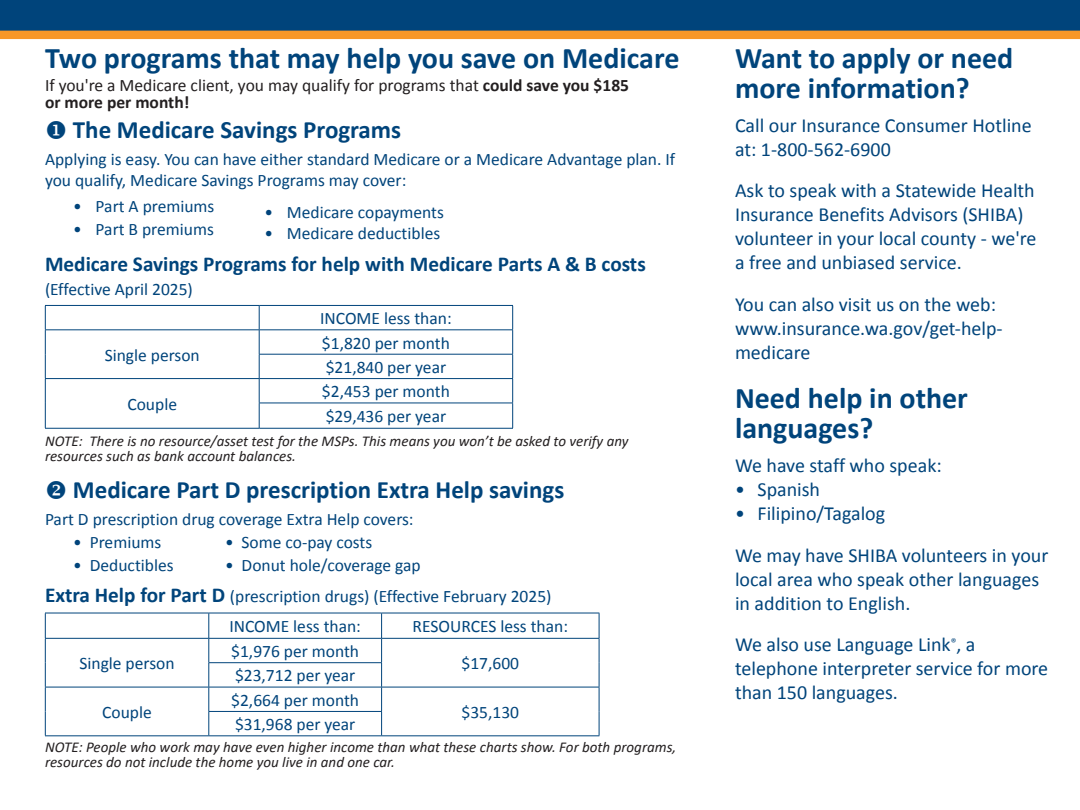
<style>
.page{position:relative;width:1080px;height:810px;background:#fff}
.page>*{position:absolute;margin:0;border:0;box-sizing:border-box;transform-origin:0 0}
.t1{font:700 30px/30px "Calibri";color:#00447b}
.t2{font:700 25px "Calibri";color:#00447b}
.t3{font:700 21.25px "Calibri";color:#00447b}
.t4{font:20px/24px "Calibri";color:#00447b}
.t5{font:17.5px/21px "Calibri";color:#00447b}
.t6{font:17.5px/17.5px "Calibri";color:#231f20}
.t7{font:italic 15px/15px "Calibri";color:#231f20}
.s1{font-weight:700}
.s2{font-weight:700;font-size:21.25px}
</style>
<div class="page">
<div style="left:0;top:0;width:1080px;height:31px;background:#00447b"></div>
<div style="left:0;top:31px;width:1080px;height:8px;background:#f79727"></div>
<hr style="left:45px;top:613px;width:164px;height:1px;background:#00447b">
<hr style="left:209px;top:613px;width:173px;height:1px;background:#00447b">
<hr style="left:382px;top:613px;width:217px;height:1px;background:#00447b">
<hr style="left:45px;top:638px;width:164px;height:1px;background:#00447b">
<hr style="left:209px;top:638px;width:173px;height:1px;background:#00447b">
<hr style="left:382px;top:638px;width:217px;height:1px;background:#00447b">
<hr style="left:208px;top:662px;width:174px;height:1px;background:#00447b">
<hr style="left:45px;top:687px;width:164px;height:1px;background:#00447b">
<hr style="left:209px;top:687px;width:173px;height:1px;background:#00447b">
<hr style="left:382px;top:687px;width:217px;height:1px;background:#00447b">
<svg style="left:45px;top:613px;width:1px;height:123px"></svg>
<hr style="left:208px;top:711px;width:174px;height:1px;background:#00447b">
<svg style="left:208px;top:613px;width:1px;height:123px"></svg>
<svg style="left:381px;top:613px;width:1px;height:123px"></svg>
<svg style="left:599px;top:613px;width:1px;height:123px"></svg>
<hr style="left:45px;top:736px;width:164px;height:1px;background:#00447b">
<hr style="left:209px;top:736px;width:173px;height:1px;background:#00447b">
<hr style="left:382px;top:736px;width:217px;height:1px;background:#00447b">
<hr style="left:45px;top:305px;width:214px;height:1px;background:#00447b">
<hr style="left:259px;top:305px;width:254px;height:1px;background:#00447b">
<hr style="left:45px;top:330px;width:214px;height:1px;background:#00447b">
<hr style="left:259px;top:330px;width:254px;height:1px;background:#00447b">
<hr style="left:259px;top:354px;width:254px;height:1px;background:#00447b">
<hr style="left:45px;top:378px;width:214px;height:1px;background:#00447b">
<hr style="left:259px;top:378px;width:254px;height:1px;background:#00447b">
<svg style="left:45px;top:306px;width:1px;height:122px"></svg>
<hr style="left:259px;top:403px;width:254px;height:1px;background:#00447b">
<svg style="left:259px;top:306px;width:1px;height:122px"></svg>
<svg style="left:512px;top:306px;width:1px;height:122px"></svg>
<hr style="left:45px;top:428px;width:214px;height:1px;background:#00447b">
<hr style="left:259px;top:428px;width:254px;height:1px;background:#00447b">
<p class="t1" style="left:45px;top:43px;width:636px">Two programs that may help you save on Medicare</p>
<p class="t6" style="left:45px;top:76px;width:586px">If you're a Medicare client, you may qualify for programs that <span class="s1">could save you $185 or more per month!</span></p>
<p class="t2" style="left:45px;top:114px;width:358px">◆ The Medicare Savings Programs</p>
<p class="t5" style="left:45px;top:149px;width:632px">Applying is easy. You can have either standard Medicare or a Medicare Advantage plan. If you qualify, Medicare Savings Programs may cover:</p>
<p class="t5" style="left:73px;top:196px;width:143px">• Part A premiums</p>
<p class="t5" style="left:73px;top:219px;width:142px">• Part B premiums</p>
<p class="t3" style="left:45px;top:251px;width:602px">Medicare Savings Programs for help with Medicare Parts A &amp; B costs</p>
<p class="t5" style="left:45px;top:278px;width:149px">(Effective April 2025)</p>
<p class="t5" style="left:320px;top:308px;width:133px">INCOME less than:</p>
<p class="t5" style="left:105px;top:345px;width:97px">Single person</p>
<p class="t5" style="left:264px;top:202px;width:181px">• Medicare copayments</p>
<p class="t5" style="left:264px;top:223px;width:177px">• Medicare deductibles</p>
<p class="t5" style="left:322px;top:332px;width:129px">$1,820 per month</p>
<p class="t5" style="left:326px;top:357px;width:122px">$21,840 per year</p>
<p class="t5" style="left:322px;top:381px;width:129px">$2,453 per month</p>
<p class="t5" style="left:326px;top:406px;width:122px">$29,436 per year</p>
<p class="t7" style="left:45px;top:433px;width:585px">NOTE: There is no resource/asset test for the MSPs. This means you won’t be asked to verify any resources such as bank account balances.</p>
<p class="t5" style="left:127px;top:394px;width:51px">Couple</p>
<p class="t2" style="left:45px;top:474px;width:521px">❖ Medicare Part D prescription Extra Help savings</p>
<p class="t5" style="left:45px;top:508px;width:370px">Part D prescription drug coverage Extra Help covers:</p>
<p class="t5" style="left:73px;top:532px;width:90px">• Premiums</p>
<p class="t5" style="left:225px;top:532px;width:149px">• Some co-pay costs</p>
<p class="t5" style="left:73px;top:555px;width:102px">• Deductibles</p>
<p class="t5" style="left:225px;top:555px;width:197px">• Donut hole/coverage gap</p>
<p class="t5" style="left:45px;top:586px;width:508px"><span class="s2">Extra Help for Part D</span> (prescription drugs) (Effective February 2025)</p>
<p class="t5" style="left:229px;top:616px;width:133px">INCOME less than:</p>
<p class="t5" style="left:413px;top:616px;width:157px">RESOURCES less than:</p>
<p class="t5" style="left:79px;top:653px;width:97px">Single person</p>
<p class="t5" style="left:231px;top:641px;width:129px">$1,976 per month</p>
<p class="t5" style="left:462px;top:653px;width:59px">$17,600</p>
<p class="t5" style="left:235px;top:665px;width:122px">$23,712 per year</p>
<p class="t5" style="left:231px;top:690px;width:129px">$2,664 per month</p>
<p class="t5" style="left:462px;top:702px;width:59px">$35,130</p>
<p class="t5" style="left:102px;top:702px;width:51px">Couple</p>
<p class="t5" style="left:235px;top:714px;width:122px">$31,968 per year</p>
<p class="t7" style="left:45px;top:739px;width:633px">NOTE: People who work may have even higher income than what these charts show. For both programs, resources do not include the home you live in and one car.</p>
<p class="t1" style="left:735px;top:43px;width:280px">Want to apply or need more information?</p>
<p class="t4" style="left:735px;top:113px;width:298px">Call our Insurance Consumer Hotline at: 1-800-562-6900</p>
<p class="t4" style="left:735px;top:178px;width:303px">Ask to speak with a Statewide Health Insurance Benefits Advisors (SHIBA) volunteer in your local county - we're a free and unbiased service.</p>
<p class="t4" style="left:735px;top:292px;width:269px">You can also visit us on the web: www.insurance.wa.gov/get-help&shy;medicare</p>
<p class="t1" style="left:735px;top:383px;width:234px">Need help in other languages?</p>
<p class="t4" style="left:735px;top:453px;width:208px">We have staff who speak:</p>
<p class="t4" style="left:735px;top:477px;width:87px">• Spanish</p>
<p class="t4" style="left:735px;top:501px;width:152px">• Filipino/Tagalog</p>
<p class="t4" style="left:735px;top:543px;width:315px">We may have SHIBA volunteers in your local area who speak other languages in addition to English.</p>
<p class="t4" style="left:735px;top:632px;width:315px">We also use Language Link<sup>®</sup>, a telephone interpreter service for more than 150 languages.</p>
</div>
